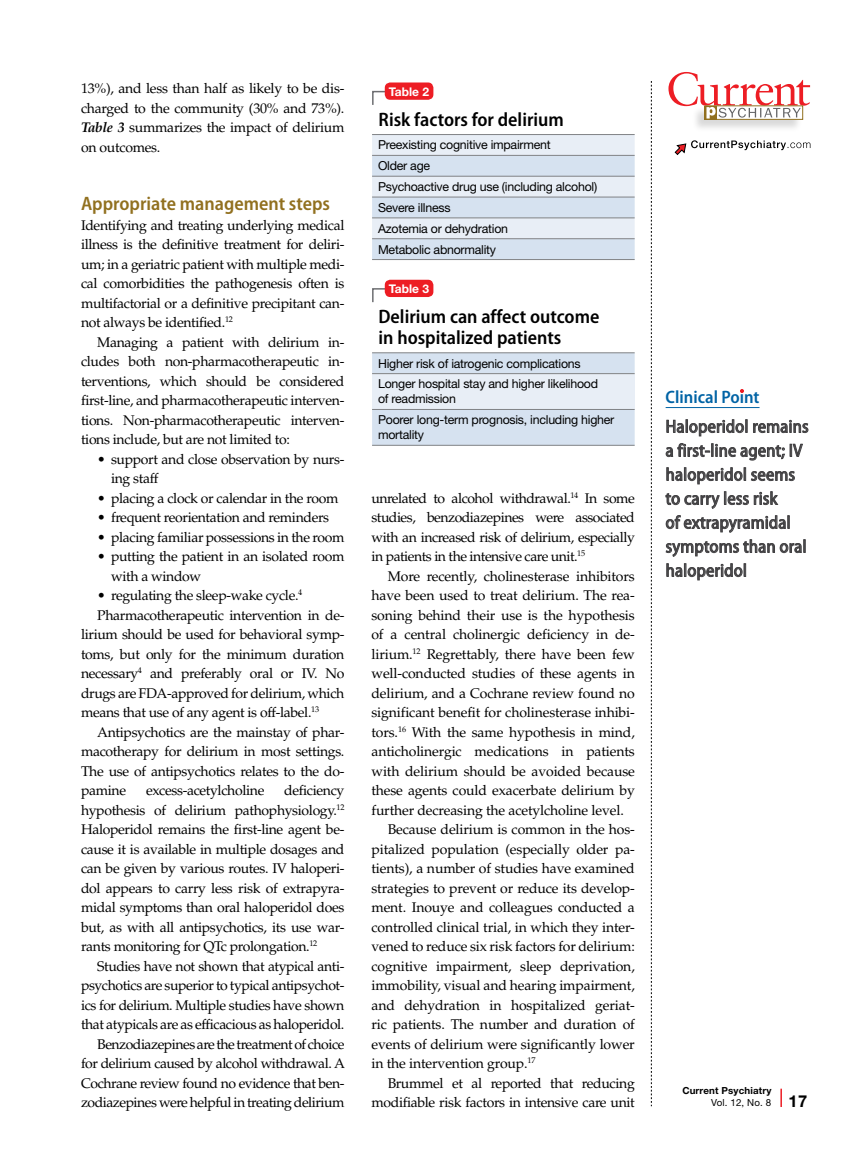
<style>
.page{position:relative;width:851px;height:1161px;background:#fff}
.page>*{position:absolute;margin:0;border:0;box-sizing:border-box;transform-origin:0 0}
.Table_Title{font:600 semi-condensed 19.5px/21px "Myriad Pro";color:#000}
.t1{font:600 semi-condensed 19.5px "Myriad Pro";color:#91701f}
.Clinical_Point{font:semi-condensed 18px/24px "Myriad Pro";letter-spacing:.01em;color:#414042}
.t2{font:600 semi-condensed 18px "Myriad Pro";color:#0063a5}
.t3{font:700 16.5px "Helvetica Neue LT Std";color:#000}
.Body_2{font:14.1px/19.5px "Palatino LT Std";letter-spacing:-.025em;color:#000;text-align:justify}
.Body_1{font:14.1px/19.5px "Palatino LT Std";letter-spacing:-.025em;color:#000;text-align:justify}
.Body_Bullets{font:14.1px/19.5px "Palatino LT Std";letter-spacing:-.025em;color:#000}
.Table_Text{font:12.3px/15px "Helvetica Neue LT Std";letter-spacing:-.02em;color:#000}
.t4{font:700 12px "Helvetica Neue LT Std";color:#fff}
.t5{font:700 9.75px "Helvetica Neue LT Std";letter-spacing:.015em;color:#000}
.t6{font:9.75px "Helvetica Neue LT Std";letter-spacing:.015em;color:#000}
.s1{font-weight:700;font-style:italic}
</style>
<div class="page">
<div style="left:691px;top:106px;width:111px;height:27px;background:#000;opacity:.15"></div>
<div style="left:704px;top:106px;width:99px;height:14px;background:#9b7e36"></div>
<div style="left:704px;top:106px;width:13px;height:14px;background:#91701f"></div>
<svg style="left:668px;top:72px;width:142px;height:47px"></svg>
<svg style="left:674px;top:140px;width:136px;height:15px"></svg>
<svg style="left:780px;top:1089px;width:1px;height:18px"></svg>
<svg style="left:651px;top:81px;width:1px;height:1025px"></svg>
<hr style="left:665px;top:407px;width:94px;height:1px;background:#0063a5">
<svg style="left:666px;top:419px;width:81px;height:18px"></svg>
<svg style="left:753px;top:420px;width:55px;height:14px"></svg>
<svg style="left:665px;top:443px;width:137px;height:18px"></svg>
<svg style="left:666px;top:467px;width:128px;height:18px"></svg>
<svg style="left:665px;top:491px;width:113px;height:18px"></svg>
<svg style="left:666px;top:515px;width:123px;height:18px"></svg>
<svg style="left:665px;top:539px;width:140px;height:18px"></svg>
<svg style="left:666px;top:563px;width:79px;height:18px"></svg>
<svg style="left:740px;top:389px;width:4px;height:4px"></svg>
<svg style="left:372px;top:135px;width:262px;height:124px;background:#dde6f1"></svg>
<hr style="left:372px;top:259px;width:262px;height:1px;background:#808285">
<hr style="left:372px;top:218px;width:262px;height:1px;background:#808285">
<hr style="left:372px;top:238px;width:262px;height:1px;background:#808285">
<hr style="left:372px;top:176px;width:262px;height:1px;background:#808285">
<hr style="left:372px;top:197px;width:262px;height:1px;background:#808285">
<hr style="left:372px;top:134px;width:262px;height:1px;background:#808285">
<hr style="left:372px;top:155px;width:262px;height:1px;background:#808285">
<svg style="left:372px;top:90px;width:15px;height:15px"></svg>
<div style="left:385px;top:82px;width:48px;height:18px;background:#ed1d24;border-radius:5px"></div>
<div style="left:372px;top:354px;width:262px;height:91px;background:#d6e2f0"></div>
<div style="left:372px;top:374px;width:262px;height:35px;background:#e8eef6"></div>
<hr style="left:372px;top:353px;width:262px;height:1px;background:#808285">
<hr style="left:372px;top:445px;width:262px;height:1px;background:#808285">
<hr style="left:372px;top:373px;width:262px;height:1px;background:#808285">
<hr style="left:372px;top:409px;width:262px;height:1px;background:#808285">
<svg style="left:372px;top:287px;width:15px;height:16px"></svg>
<div style="left:385px;top:280px;width:48px;height:17px;background:#ed1d24;border-radius:5px"></div>
<p class="Body_2" style="left:81px;top:79px;width:265px">13%), and less than half as likely to be dis&shy;charged to the community (30% and 73%).<br><span class="s1">Table 3</span> summarizes the impact of delirium on outcomes.</p>
<h1 class="t1" style="left:81px;top:191px;width:250px">Appropriate management steps</h1>
<p class="Body_1" style="left:81px;top:215px;width:265px">Identifying and treating underlying medical illness is the definitive treatment for deliri&shy;um; in a geriatric patient with multiple medi&shy;cal comorbidities the pathogenesis often is multifactorial or a definitive precipitant can&shy;not always be identified.<sup>12</sup></p>
<p class="Body_2" style="left:81px;top:332px;width:265px;text-indent:16px">Managing a patient with delirium in&shy;cludes both non-pharmacotherapeutic in&shy;terventions, which should be considered first-line, and pharmacotherapeutic interven&shy;tions. Non-pharmacotherapeutic interven&shy;tions include, but are not limited to:</p>
<p class="Body_Bullets" style="left:111px;top:449px;width:235px;text-indent:-14px">• support and close observation by nurs&shy;ing staff</p>
<p class="Body_Bullets" style="left:97px;top:488px;width:243px">• placing a clock or calendar in the room</p>
<p class="Body_Bullets" style="left:97px;top:508px;width:233px">• frequent reorientation and reminders</p>
<p class="Body_Bullets" style="left:97px;top:527px;width:249px">• placing familiar possessions in the room</p>
<p class="Body_Bullets" style="left:111px;top:547px;width:235px;text-indent:-14px">• putting the patient in an isolated room with a window</p>
<p class="Body_Bullets" style="left:97px;top:586px;width:206px">• regulating the sleep-wake cycle.<sup>4</sup></p>
<p class="Body_2" style="left:81px;top:605px;width:265px;text-indent:16px">Pharmacotherapeutic intervention in de&shy;lirium should be used for behavioral symp&shy;toms, but only for the minimum duration necessary<sup>4</sup> and preferably oral or IV. No drugs are FDA-approved for delirium, which means that use of any agent is off-label.<sup>13</sup></p>
<p class="Body_2" style="left:81px;top:722px;width:265px;text-indent:16px">Antipsychotics are the mainstay of phar&shy;macotherapy for delirium in most settings.<br>The use of antipsychotics relates to the do&shy;pamine</p>
<p class="Body_2" style="left:81px;top:781px;width:265px;text-indent:203px">deficiency hypothesis of delirium pathophysiology.<sup>12<br></sup>Haloperidol remains the first-line agent be&shy;cause it is available in multiple dosages and can be given by various routes. IV haloperi&shy;dol appears to carry less risk of extrapyra&shy;midal symptoms than oral haloperidol does but, as with all antipsychotics, its use war&shy;rants monitoring for QTc prolongation.<sup>12</sup></p>
<p class="Body_2" style="left:81px;top:956px;width:265px;text-indent:16px">Studies have not shown that atypical anti&shy;psychotics are superior to typical antipsychot&shy;ics for delirium. Multiple studies have shown that atypicals are as efficacious as haloperidol.</p>
<p class="Body_2" style="left:81px;top:1034px;width:266px;text-indent:16px">Benzodiazepines are the treatment of choice for delirium caused by alcohol withdrawal. A Cochrane review found no evidence that ben&shy;zodiazepines were helpful in treating delirium</p>
<p class="Body_2" style="left:146px;top:781px;width:120px">excess-acetylcholine</p>
<p class="t4" style="left:389px;top:84px;width:42px">Table 2</p>
<p class="Table_Title" style="left:378px;top:108px;width:187px">Risk factors for delirium</p>
<p class="Table_Text" style="left:378px;top:137px;width:174px">Preexisting cognitive impairment</p>
<p class="Table_Text" style="left:378px;top:158px;width:54px">Older age</p>
<p class="Table_Text" style="left:378px;top:179px;width:221px">Psychoactive drug use (including alcohol)</p>
<p class="Table_Text" style="left:378px;top:200px;width:74px">Severe illness</p>
<p class="Table_Text" style="left:378px;top:221px;width:131px">Azotemia or dehydration</p>
<p class="Table_Text" style="left:378px;top:242px;width:119px">Metabolic abnormality</p>
<p class="t4" style="left:389px;top:281px;width:42px">Table 3</p>
<p class="Table_Title" style="left:378px;top:306px;width:222px">Delirium can affect outcome in hospitalized patients</p>
<p class="Table_Text" style="left:378px;top:356px;width:204px">Higher risk of iatrogenic complications</p>
<p class="Table_Text" style="left:378px;top:376px;width:221px">Longer hospital stay and higher likelihood of readmission</p>
<p class="Table_Text" style="left:378px;top:412px;width:238px">Poorer long-term prognosis, including higher mortality</p>
<p class="Body_2" style="left:371px;top:488px;width:265px">unrelated to alcohol withdrawal.<sup>14</sup> In some studies, benzodiazepines were associated with an increased risk of delirium, especially in patients in the intensive care unit.<sup>15</sup></p>
<p class="Body_2" style="left:371px;top:566px;width:265px;text-indent:16px">More recently, cholinesterase inhibitors have been used to treat delirium. The rea&shy;soning behind their use is the hypothesis of a central cholinergic deficiency in de&shy;lirium.<sup>12</sup> Regrettably, there have been few well-conducted studies of these agents in delirium, and a Cochrane review found no significant benefit for cholinesterase inhibi&shy;tors.<sup>16</sup> With the same hypothesis in mind, anticholinergic medications in patients with delirium should be avoided because these agents could exacerbate delirium by further decreasing the acetylcholine level.</p>
<p class="Body_2" style="left:371px;top:820px;width:265px;text-indent:16px">Because delirium is common in the hos&shy;pitalized population (especially older pa&shy;tients), a number of studies have examined strategies to prevent or reduce its develop&shy;ment. Inouye and colleagues conducted a controlled clinical trial, in which they inter&shy;vened to reduce six risk factors for delirium: cognitive impairment, sleep deprivation, immobility, visual and hearing impairment, and dehydration in hospitalized geriat&shy;ric patients. The number and duration of events of delirium were significantly lower in the intervention group.<sup>17</sup></p>
<p class="Body_2" style="left:371px;top:1073px;width:265px;text-align:right">Brummel et al reported that reducing modifiable risk factors in intensive care unit</p>
<p class="t2" style="left:665px;top:386px;width:95px">Clinical Point</p>
<p class="Clinical_Point" style="left:665px;top:414px;width:144px">Haloperidol remains a first-line agent; IV haloperidol seems to carry less risk<br>of extrapyramidal symptoms than oral haloperidol</p>
<p class="t5" style="left:682px;top:1085px;width:90px">Current Psychiatry</p>
<p class="t6" style="left:711px;top:1097px;width:62px">Vol. 12, No. 8</p>
<p class="t3" style="left:788px;top:1091px;width:20px">17</p>
</div>
